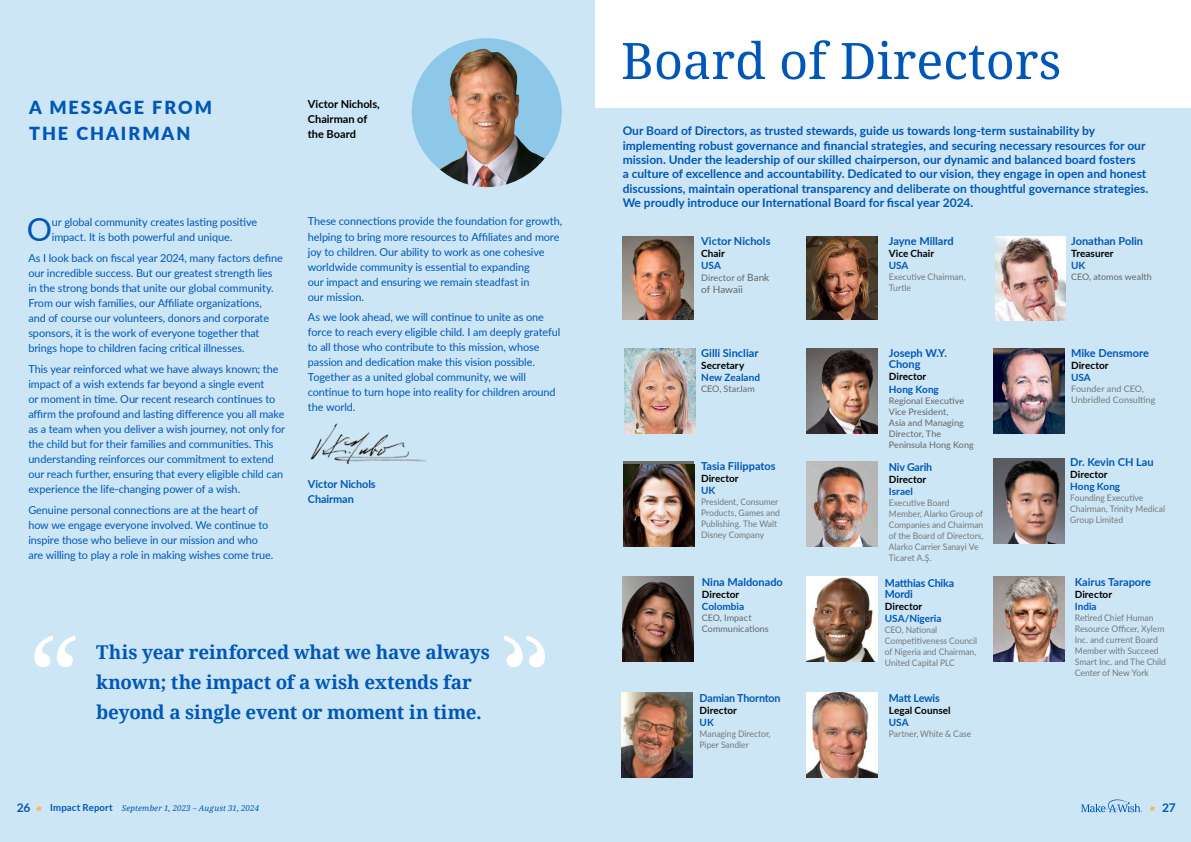
<style>
.page{position:relative;width:1191px;height:842px;background:#cce6f5}
.page>*{position:absolute;margin:0;border:0;box-sizing:border-box;transform-origin:0 0}
.Heading_droid_non_italic{font:112.3px "Droid Serif";color:#fff}
.Heading_droid_non_italic-2{font:50.3px "Droid Serif";color:#0057b8}
.Body_blue_drop_cap{font:31.9px "Lato";color:#0057b8}
.Body_blue{font:700 19px/30px "Droid Serif";letter-spacing:-.01em;color:#0057b8}
.t1{font:900 18px/26px "Lato";letter-spacing:.11em;color:#0057b8}
.country{font:700 12px/14.4px "Lato";color:#0057b8}
.Body_blue-2{font:11px/15px "Lato";letter-spacing:-.01em;color:#0057b8}
.Person{font:700 11px/11px "Lato";color:#0057b8}
.Body_blue_drop_cap-2{font:11px/15px "Lato";letter-spacing:-.01em;color:#0057b8}
.Body_copy{font:700 11px/15px "Lato";color:#000}
.Body_blue-3{font:700 11px/15px "Lato";letter-spacing:-.005em;color:#0057b8}
.Person-2{font:700 11px "Lato";letter-spacing:-.02em;color:#0057b8}
.t2{font:700 10px/12px "Lato";letter-spacing:.005em;color:#000}
.t3{font:700 10px/12px "Lato";color:#0057b8}
.Company{font:10px "Lato";letter-spacing:-.005em;color:#646567}
.Company-2{font:9px/11px "Lato";color:#75787b;scale:.94 1}
.Company-3{font:9px/11px "Lato";letter-spacing:.005em;color:#646567}
.Company-4{font:9px/11px "Lato";color:#75787b;scale:.96 1}
.Company-5{font:9px/11px "Lato";color:#75787b}
.t4{font:italic 8px "Droid Serif";letter-spacing:.01em;color:#0057b8}
.s1{color:#0057b8}
.s2{font-size:10px}
.s3{color:#000}
.s4{font-family:"Lato";font-weight:700;font-style:normal;font-size:9.6px}
</style>
<div class="page">
<div style="left:411px;top:38px;width:151px;height:147px;background:#8dc8e8;border-radius:50%"></div>
<img style="left:439px;top:49px;width:106px;height:138px">
<div style="left:595px;top:0;width:596px;height:107px;background:#fff"></div>
<img style="left:310px;top:423px;width:116px;height:41px">
<img style="left:622px;top:237px;width:71px;height:82px">
<img style="left:806px;top:237px;width:71px;height:82px">
<img style="left:995px;top:237px;width:71px;height:84px">
<img style="left:624px;top:349px;width:71px;height:85px">
<img style="left:806px;top:349px;width:71px;height:85px">
<div style="left:623px;top:462px;width:71px;height:85px;background:#6d6e68"></div>
<img style="left:623px;top:464px;width:71px;height:83px">
<img style="left:806px;top:462px;width:71px;height:85px">
<img style="left:993px;top:458px;width:71px;height:85px">
<img style="left:622px;top:577px;width:71px;height:85px">
<img style="left:806px;top:692px;width:71px;height:85px">
<img style="left:621px;top:692px;width:71px;height:85px">
<img style="left:806px;top:577px;width:71px;height:85px">
<img style="left:993px;top:348px;width:71px;height:85px">
<img style="left:993px;top:577px;width:71px;height:85px">
<svg style="left:1149px;top:805px;width:6px;height:7px"></svg>
<svg style="left:36px;top:805px;width:6px;height:7px"></svg>
<svg style="left:1081px;top:799px;width:61px;height:13px"></svg>
<p class="t1" style="left:29px;top:94px;width:184px">A MESSAGE FROM<br>THE CHAIRMAN</p>
<p class="Body_copy" style="left:308px;top:96px;width:73px">Victor Nichols,<br>Chairman of the Board</p>
<p class="Body_blue_drop_cap" style="left:27px;top:207px;width:27px">O</p>
<p class="Body_blue_drop_cap-2" style="left:52px;top:214px;width:207px">ur global community creates lasting positive impact. It is both powerful and unique.</p>
<p class="Body_blue-2" style="left:28px;top:250px;width:256px">As I look back on fiscal year 2024, many factors define our incredible success. But our greatest strength lies in the strong bonds that unite our global community.<br>From our wish families, our Affiliate organizations,<br>and of course our volunteers, donors and corporate sponsors, it is the work of everyone together that brings hope to children facing critical illnesses.</p>
<p class="Body_blue-2" style="left:28px;top:361px;width:258px">This year reinforced what we have always known; the impact of a wish extends far beyond a single event<br>or moment in time. Our recent research continues to affirm the profound and lasting difference you all make as a team when you deliver a wish journey, not only for the child but for their families and communities. This understanding reinforces our commitment to extend our reach further, ensuring that every eligible child can experience the life-changing power of a wish.</p>
<p class="Body_blue-2" style="left:28px;top:501px;width:247px">Genuine personal connections are at the heart of how we engage everyone involved. We continue to inspire those who believe in our mission and who are willing to play a role in making wishes come true.</p>
<p class="Body_blue-2" style="left:308px;top:214px;width:256px">These connections provide the foundation for growth, helping to bring more resources to Affiliates and more joy to children. Our ability to work as one cohesive worldwide community is essential to expanding<br>our impact and ensuring we remain steadfast in<br>our mission.</p>
<p class="Body_blue-2" style="left:308px;top:309px;width:254px">As we look ahead, we will continue to unite as one force to reach every eligible child. I am deeply grateful to all those who contribute to this mission, whose passion and dedication make this vision possible.<br>Together as a united global community, we will continue to turn hope into reality for children around the world.</p>
<p class="Body_blue-3" style="left:308px;top:476px;width:69px">Victor Nichols<br>Chairman</p>
<p class="Heading_droid_non_italic" style="left:28px;top:598px;width:52px">“</p>
<p class="Body_blue" style="left:96px;top:637px;width:395px">This year reinforced what we have always known; the impact of a wish extends far</p>
<p class="Body_blue" style="left:96px;top:697px;width:387px">beyond a single event or moment in time.</p>
<p class="Heading_droid_non_italic-2" style="left:621px;top:26px;width:442px">Board of Directors</p>
<p class="country" style="left:622px;top:123px;width:527px">Our Board of Directors, as trusted stewards, guide us towards long-term sustainability by implementing robust governance and financial strategies, and securing necessary resources for our mission. Under the leadership of our skilled chairperson, our dynamic and balanced board fosters<br>a culture of excellence and accountability. Dedicated to our vision, they engage in open and honest discussions, maintain operational transparency and deliberate on thoughtful governance strategies.<br>We proudly introduce our International Board for fiscal year 2024.</p>
<p class="Person" style="left:701px;top:235px;width:71px">Victor Nichols</p>
<p class="t2" style="left:701px;top:247px;width:25px">Chair<br><span class="s1">USA</span></p>
<p class="Company-3" style="left:701px;top:272px;width:70px">Director of <span class="s2">Bank</span></p>
<p class="Company" style="left:701px;top:282px;width:43px">of Hawaii</p>
<p class="Person" style="left:701px;top:347px;width:59px">Gilli Sincliar</p>
<p class="t3" style="left:701px;top:359px;width:60px"><span class="s3">Secretary<br></span>New Zealand</p>
<p class="Company-3" style="left:701px;top:383px;width:55px">CEO, StarJam</p>
<p class="Person" style="left:701px;top:460px;width:76px">Tasia Filippatos</p>
<p class="t2" style="left:701px;top:472px;width:39px">Director</p>
<p class="t3" style="left:701px;top:484px;width:16px">UK</p>
<p class="Company-2" style="left:701px;top:496px;width:85px">President, Consumer<br>Products, Games and<br>Publishing. The Walt<br>Disney Company</p>
<p class="Person" style="left:702px;top:576px;width:83px">Nina Maldonado</p>
<p class="t2" style="left:702px;top:588px;width:44px">Director<br><span class="s1">Colombia</span></p>
<p class="Company-3" style="left:702px;top:612px;width:68px">CEO, Impact<br>Communications</p>
<p class="Person" style="left:699px;top:692px;width:82px">Damian Thornton</p>
<p class="t2" style="left:699px;top:704px;width:39px">Director</p>
<p class="t3" style="left:699px;top:716px;width:16px">UK</p>
<p class="Company-2" style="left:699px;top:728px;width:77px">Managing Director,<br>Piper Sandler</p>
<p class="Person" style="left:889px;top:235px;width:66px">Jayne Millard</p>
<p class="t2" style="left:889px;top:247px;width:47px">Vice Chair<br><span class="s1">USA</span></p>
<p class="Company-4" style="left:889px;top:271px;width:81px">Executive Chairman,<br>Turtle</p>
<p class="Person" style="left:889px;top:347px;width:60px">Joseph W.Y.<br>Chong</p>
<p class="t2" style="left:889px;top:370px;width:39px">Director</p>
<p class="t3" style="left:889px;top:383px;width:52px">Hong Kong</p>
<p class="Company-3" style="left:889px;top:395px;width:86px">Regional Executive<br>Vice President,<br>Asia and Managing<br>Director, The<br>Peninsula Hong Kong</p>
<p class="Person" style="left:889px;top:461px;width:45px">Niv Garih</p>
<p class="t2" style="left:889px;top:473px;width:39px">Director</p>
<p class="t3" style="left:889px;top:485px;width:26px">Israel</p>
<p class="Company-2" style="left:889px;top:497px;width:102px">Executive Board<br>Member, Alarko Group of<br>Companies and Chairman of the Board of Directors,<br>Alarko Carrier Sanayi Ve<br>Ticaret A.Ş.</p>
<p class="Person" style="left:885px;top:577px;width:71px">Matthias Chika<br>Mordi</p>
<p class="t2" style="left:885px;top:600px;width:39px">Director</p>
<p class="t3" style="left:885px;top:612px;width:58px">USA/Nigeria</p>
<p class="Company-2" style="left:885px;top:624px;width:100px">CEO, National<br>Competitiveness Council of Nigeria and Chairman,<br>United Capital PLC</p>
<p class="Person-2" style="left:889px;top:690px;width:52px">Matt Lewis</p>
<p class="t2" style="left:889px;top:704px;width:63px">Legal Counsel</p>
<p class="t3" style="left:889px;top:716px;width:21px">USA</p>
<p class="Company-2" style="left:889px;top:728px;width:89px">Partner, White &amp; Case</p>
<p class="Person" style="left:1071px;top:235px;width:73px">Jonathan Polin</p>
<p class="t2" style="left:1071px;top:247px;width:44px">Treasurer<br><span class="s1">UK</span></p>
<p class="Company-3" style="left:1071px;top:271px;width:82px">CEO, atomos wealth</p>
<p class="Person" style="left:1071px;top:347px;width:79px">Mike Densmore</p>
<p class="t2" style="left:1071px;top:359px;width:39px">Director</p>
<p class="t3" style="left:1071px;top:371px;width:21px">USA</p>
<p class="Company-5" style="left:1071px;top:383px;width:86px">Founder and CEO,<br>Unbridled Consulting</p>
<p class="Person" style="left:1070px;top:456px;width:85px">Dr. Kevin CH Lau</p>
<p class="t2" style="left:1070px;top:468px;width:39px">Director</p>
<p class="t3" style="left:1070px;top:480px;width:52px">Hong Kong</p>
<p class="Company-2" style="left:1070px;top:492px;width:102px">Founding Executive<br>Chairman, Trinity Medical<br>Group Limited</p>
<p class="Person" style="left:1074px;top:576px;width:78px">Kairus Tarapore</p>
<p class="t2" style="left:1074px;top:588px;width:39px">Director</p>
<p class="t3" style="left:1074px;top:600px;width:23px">India</p>
<p class="Company-4" style="left:1074px;top:612px;width:97px">Retired Chief Human<br>Resource Officer, Xylem<br>Inc. and current Board<br>Member with Succeed<br>Smart Inc. and The Child<br>Center of New York</p>
<p class="country" style="left:17px;top:800px;width:15px">26</p>
<p class="t4" style="left:50px;top:802px;width:210px"><span class="s4">Impact Report</span> September 1, 2023 – August 31, 2024</p>
<p class="country" style="left:1162px;top:800px;width:15px">27</p>
</div>
